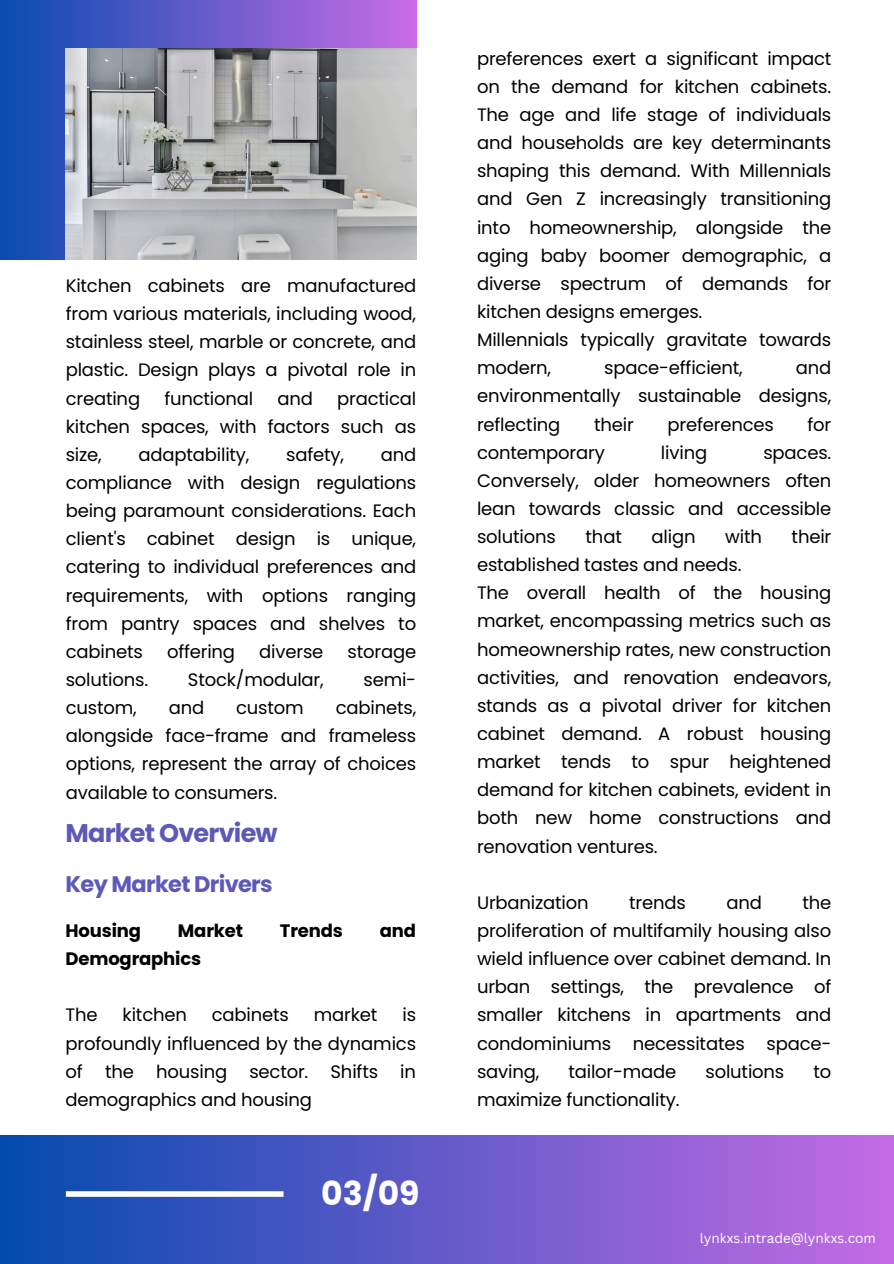
<style>
.page{position:relative;width:894px;height:1264px;background:#fff}
.page>*{position:absolute;margin:0;border:0;box-sizing:border-box;transform-origin:0 0}
.t1{font:700 33px "Poppins";color:#fff}
.t2{font:700 25.5px "Poppins";letter-spacing:-.03em;color:#5d59b9}
.t3{font:700 22.5px "Poppins";letter-spacing:-.03em;color:#5d59b9}
.t4{font:18px/28.2px "Poppins";letter-spacing:-.01em;color:#000;text-align:justify}
.t5{font:700 18px "Poppins";letter-spacing:-.01em;color:#000}
.t6{font:13.5px "Canva Sans";color:#fff}
</style>
<div class="page">
<div style="left:0;top:0;width:416px;height:260px;background:linear-gradient(to right,#094baf,#c96ce5)"></div>
<div style="left:0;top:1135px;width:893px;height:128px;background:linear-gradient(to right,#044bae,#c56be4)"></div>
<div style="left:66px;top:1191px;width:217px;height:5px;background:#fff"></div>
<img style="left:66px;top:48px;width:350px;height:212px">
<h3 class="t4" style="left:66px;top:272px;width:352px">Kitchen cabinets are manufactured from various materials, including wood, stainless steel, marble or concrete, and plastic. Design plays a pivotal role in creating</h3>
<h3 class="t4" style="left:164px;top:384px;width:90px">functional</h3>
<h3 class="t4" style="left:277px;top:384px;width:37px">and</h3>
<h3 class="t4" style="left:66px;top:384px;width:352px;text-indent:271px">practical kitchen spaces, with factors such as size,</h3>
<h3 class="t4" style="left:138px;top:440px;width:112px">adaptability,</h3>
<h3 class="t4" style="left:286px;top:440px;width:59px">safety,</h3>
<h3 class="t4" style="left:66px;top:440px;width:352px;text-indent:315px">and compliance with design regulations being paramount considerations. Each client's cabinet design is unique, catering to individual preferences and requirements, with options ranging from pantry spaces and shelves to cabinets</h3>
<h3 class="t4" style="left:167px;top:637px;width:70px">offering</h3>
<h3 class="t4" style="left:259px;top:637px;width:66px">diverse</h3>
<h3 class="t4" style="left:347px;top:637px;width:70px">storage</h3>
<h3 class="t4" style="left:66px;top:665px;width:84px">solutions.</h3>
<h3 class="t4" style="left:188px;top:665px;width:137px">Stock/modular,</h3>
<h3 class="t4" style="left:363px;top:665px;width:54px">semi-</h3>
<h3 class="t4" style="left:66px;top:693px;width:72px">custom,</h3>
<h3 class="t4" style="left:169px;top:693px;width:37px">and</h3>
<h3 class="t4" style="left:236px;top:693px;width:69px">custom</h3>
<h3 class="t4" style="left:66px;top:693px;width:352px;text-indent:270px">cabinets, alongside face-frame and frameless options, represent the array of choices available to consumers.</h3>
<h4 class="t2" style="left:66px;top:815px;width:213px">Market Overview</h4>
<p class="t3" style="left:66px;top:868px;width:209px">Key Market Drivers</p>
<h5 class="t5" style="left:66px;top:918px;width:77px">Housing</h5>
<h5 class="t5" style="left:178px;top:918px;width:67px">Market</h5>
<h5 class="t5" style="left:280px;top:918px;width:64px">Trends</h5>
<h5 class="t5" style="left:380px;top:918px;width:38px">and</h5>
<h5 class="t5" style="left:66px;top:946px;width:137px">Demographics</h5>
<p class="t4" style="left:66px;top:1001px;width:34px">The</p>
<p class="t4" style="left:123px;top:1001px;width:66px">kitchen</p>
<p class="t4" style="left:212px;top:1001px;width:79px">cabinets</p>
<p class="t4" style="left:314px;top:1001px;width:65px">market</p>
<p class="t4" style="left:66px;top:1001px;width:352px;text-indent:337px">is profoundly influenced by the dynamics of the housing sector. Shifts in demographics and housing</p>
<p class="t1" style="left:321px;top:1169px;width:100px">03/09</p>
<h1 class="t4" style="left:477px;top:44px;width:355px;text-align:left">preferences exert a significant impact on the demand for kitchen cabinets.<br>The age and life stage of individuals and households are key determinants shaping this demand. With Millennials and Gen Z increasingly transitioning into homeownership, alongside the aging baby boomer demographic, a diverse spectrum of demands for kitchen designs emerges.<br>Millennials typically gravitate towards modern,</h1>
<h1 class="t4" style="left:604px;top:354px;width:140px">space-efficient,</h1>
<h1 class="t4" style="left:477px;top:354px;width:355px;text-indent:318px">and environmentally sustainable designs, reflecting</h1>
<h1 class="t4" style="left:594px;top:410px;width:41px">their</h1>
<h1 class="t4" style="left:667px;top:410px;width:108px">preferences</h1>
<h1 class="t4" style="left:807px;top:410px;width:25px">for</h1>
<h1 class="t4" style="left:477px;top:438px;width:129px">contemporary</h1>
<h1 class="t4" style="left:660px;top:438px;width:48px">living</h1>
<h1 class="t4" style="left:477px;top:438px;width:355px;text-indent:286px">spaces.<br>Conversely, older homeowners often lean towards classic and accessible solutions</h1>
<h1 class="t4" style="left:585px;top:522px;width:38px">that</h1>
<h1 class="t4" style="left:651px;top:522px;width:45px">align</h1>
<h1 class="t4" style="left:725px;top:522px;width:38px">with</h1>
<h1 class="t4" style="left:791px;top:522px;width:41px">their</h1>
<h1 class="t4" style="left:477px;top:551px;width:355px;text-align:left">established tastes and needs.<br>The overall health of the housing market, encompassing metrics such as homeownership rates, new construction activities, and renovation endeavors, stands as a pivotal driver for kitchen cabinet demand. A robust housing market tends to spur heightened demand for kitchen cabinets, evident in both new home constructions and renovation ventures.</h1>
<p class="t4" style="left:477px;top:888px;width:113px">Urbanization</p>
<p class="t4" style="left:629px;top:888px;width:58px">trends</p>
<p class="t4" style="left:726px;top:888px;width:37px">and</p>
<p class="t4" style="left:477px;top:888px;width:355px;text-indent:325px">the proliferation of multifamily housing also wield influence over cabinet demand. In urban settings, the prevalence of smaller kitchens in apartments and condominiums necessitates space&shy;saving,</p>
<p class="t4" style="left:568px;top:1057px;width:109px">tailor-made</p>
<p class="t4" style="left:705px;top:1057px;width:80px">solutions</p>
<p class="t4" style="left:813px;top:1057px;width:19px">to</p>
<p class="t4" style="left:477px;top:1085px;width:204px">maximize functionality.</p>
<h2 class="t6" style="left:699px;top:1228px;width:177px">lynkxs.intrade@lynkxs.com</h2>
</div>
